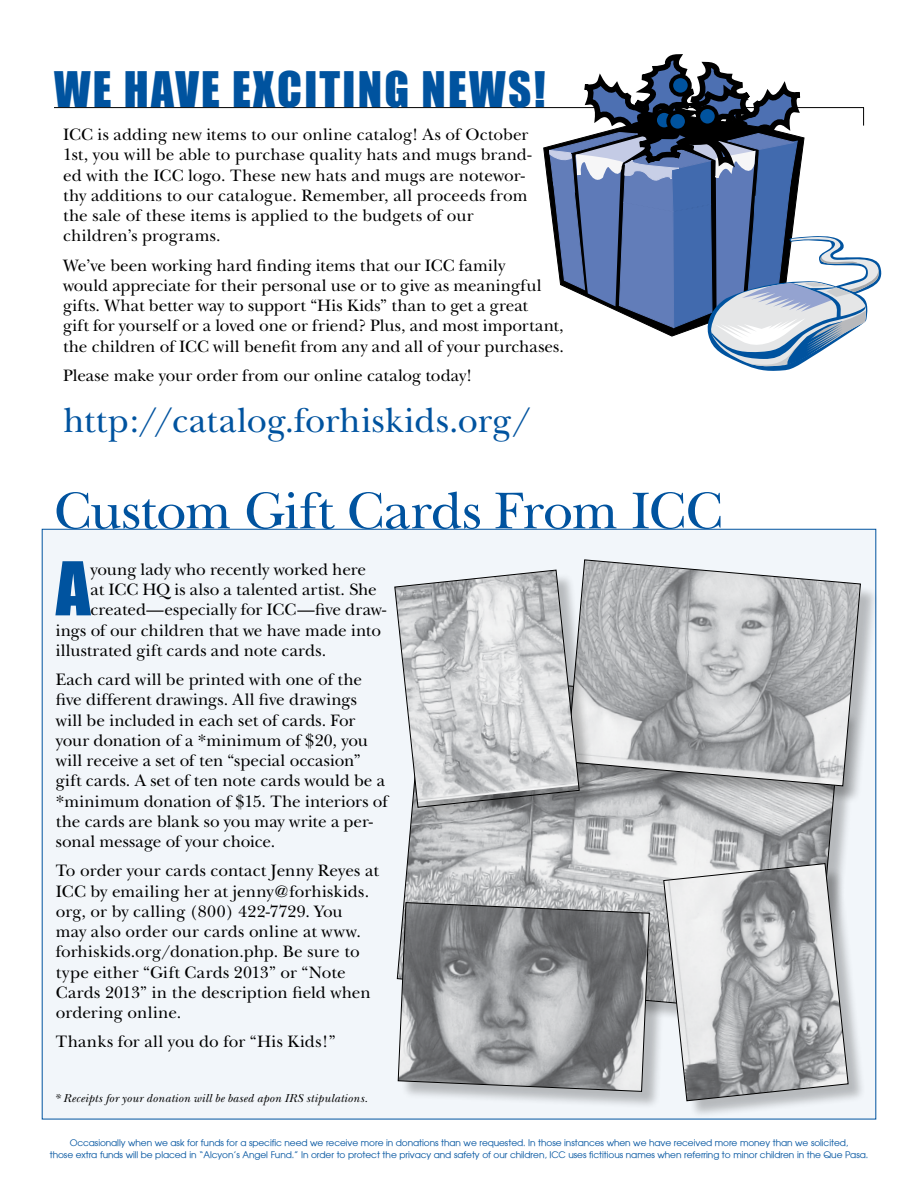
<style>
.page{position:relative;width:918px;height:1188px;background:#fff}
.page>*{position:absolute;margin:0;border:0;box-sizing:border-box;transform-origin:0 0}
.t1{font:68.55px "Impact";color:#00539f}
.t2{font:54px "New Baskerville";letter-spacing:-.01em;color:#00539f}
.t3{font:45px "Impact";letter-spacing:.05em;color:#00539f}
.t4{font:36px "New Baskerville";letter-spacing:.005em;color:#00539f}
.t5{font:17.25px/20.2px "New Baskerville";letter-spacing:.005em;color:#000}
.t6{font:italic 12px "New Baskerville";letter-spacing:.025em;color:#000}
.t7{font:9px/12px "Moderne";letter-spacing:-.01em;color:#00539f;text-align:center}
</style>
<div class="page">
<div style="left:42px;top:529px;width:834px;height:590px;background:#f2f6fa;border:1px solid #00539f"></div>
<svg style="left:397px;top:804px;width:444px;height:176px"></svg>
<div style="left:570px;top:563px;width:309px;height:241px;background:#000;opacity:.25"></div>
<svg style="left:570px;top:560px;width:291px;height:226px;background:#b6b8ba"></svg>
<div style="left:666px;top:866px;width:200px;height:253px;background:#000;opacity:.25"></div>
<svg style="left:664px;top:863px;width:184px;height:238px"></svg>
<div style="left:398px;top:573px;width:199px;height:252px;background:#000;opacity:.25"></div>
<svg style="left:395px;top:570px;width:184px;height:237px"></svg>
<div style="left:401px;top:905px;width:267px;height:205px;background:#000;opacity:.25"></div>
<svg style="left:398px;top:902px;width:251px;height:190px;background:#909294"></svg>
<hr style="left:54px;top:107px;width:810px;height:1px;background:#000">
<svg style="left:549px;top:54px;width:332px;height:317px"></svg>
<h3 class="t3" style="left:54px;top:54px;width:493px">WE HAVE EXCITING NEWS!</h3>
<p class="t5" style="left:63px;top:124px;width:470px">ICC is adding new items to our online catalog! As of October 1st, you will be able to purchase quality hats and mugs brand&shy;ed with the ICC logo. These new hats and mugs are notewor&shy;thy additions to our catalogue. Remember, all proceeds from the sale of these items is applied to the budgets of our children’s programs.</p>
<p class="t5" style="left:63px;top:255px;width:503px">We’ve been working hard finding items that our ICC family<br>would appreciate for their personal use or to give as meaningful gifts. What better way to support “His Kids” than to get a great<br>gift for yourself or a loved one or friend? Plus, and most important, the children of ICC will benefit from any and all of your purchases.</p>
<p class="t5" style="left:63px;top:365px;width:411px">Please make your order from our online catalog today!</p>
<h3 class="t4" style="left:63px;top:399px;width:471px">http://catalog.forhiskids.org/</h3>
<h2 class="t2" style="left:54px;top:479px;width:670px">Custom Gift Cards From ICC</h2>
<h1 class="t1" style="left:56px;top:535px;width:36px">A</h1>
<p class="t5" style="left:91px;top:559px;width:277px">young lady who recently worked here</p>
<p class="t5" style="left:91px;top:580px;width:288px">at ICC HQ is also a talented artist. She</p>
<p class="t5" style="left:91px;top:600px;width:297px">created—especially for ICC—five draw-</p>
<p class="t5" style="left:56px;top:620px;width:327px">ings of our children that we have made into</p>
<p class="t5" style="left:56px;top:640px;width:272px">illustrated gift cards and note cards.</p>
<p class="t5" style="left:56px;top:670px;width:334px">Each card will be printed with one of the five different drawings. All five drawings<br>will be included in each set of cards. For your donation of a *minimum of $20, you will receive a set of ten “special occasion” gift cards. A set of ten note cards would be a *minimum donation of $15. The interiors of the cards are blank so you may write a per&shy;sonal message of your choice.</p>
<p class="t5" style="left:56px;top:861px;width:325px">To order your cards contact Jenny Reyes at ICC by emailing her at jenny@forhiskids. org, or by calling (800) 422-7729. You<br>may also order our cards online at www. forhiskids.org/donation.php. Be sure to type either “Gift Cards 2013” or “Note Cards 2013” in the description field when ordering online.</p>
<p class="t5" style="left:56px;top:1032px;width:281px">Thanks for all you do for “His Kids!”</p>
<p class="t6" style="left:54px;top:1091px;width:315px">* Receipts for your donation will be based apon IRS stipulations.</p>
<p class="t7" style="left:50px;top:1137px;width:820px">Occasionally when we ask for funds for a specific need we receive more in donations than we requested. In those instances when we have received more money than we solicited,<br>those extra funds will be placed in “Alcyon’s Angel Fund.” In order to protect the privacy and safety of our children, ICC uses fictitious names when referring to minor children in the Que Pasa.</p>
</div>
